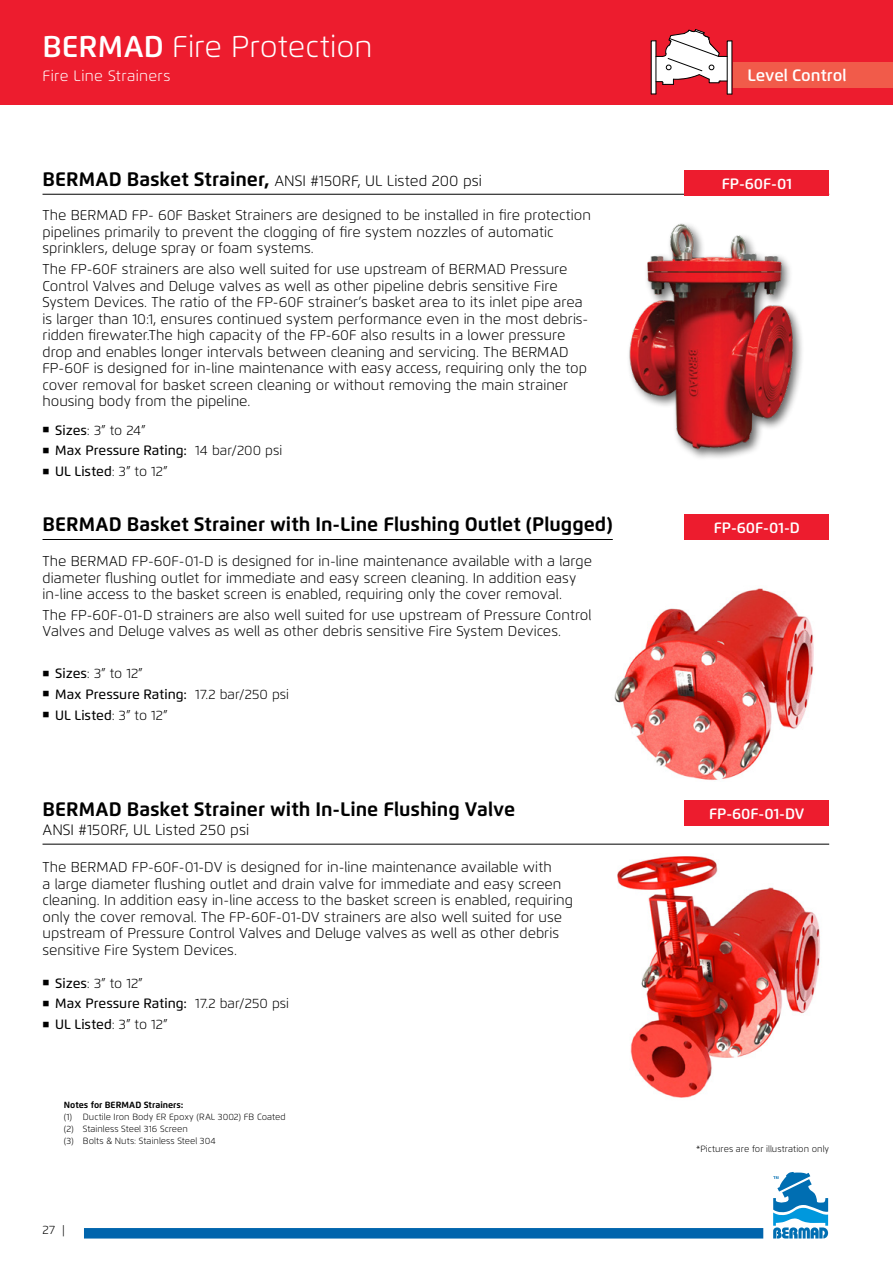
<style>
.page{position:relative;width:893px;height:1263px;background:#fff}
.page>*{position:absolute;margin:0;border:0;box-sizing:border-box;transform-origin:0 0}
.t1{font:300 30px "Flexo";color:#fff}
.model_kot{font:700 19.5px "Flexo";color:#000}
._2_series{font:600 16.5px "Flexo";color:#fff}
.model_kot-2{font:300 15px "Flexo";color:#000}
.model_square{font:600 15px "Flexo";color:#fff}
.New_white_hed{font:300 15px "Flexo";letter-spacing:.02em;color:#fff}
.Paragraph_Style_1{font:300 14.25px/16.5px "Flexo";color:#000}
.t2{font:500 13.5px "Flexo";color:#000}
.t3{font:300 13.5px "Flexo";letter-spacing:-.01em;color:#000}
.t4{font:300 12px "Flexo";color:#000}
.note{font:300 9px "Flexo";color:#000}
.note_kot{font:700 9px "Flexo";color:#000}
.s1{font-weight:600}
.s2{font-weight:700;font-size:19.5px}
.s3{font-weight:500}
.s4{font-weight:300}
</style>
<div class="page">
<img style="left:629px;top:223px;width:173px;height:235px">
<div style="left:0;top:0;width:893px;height:105px;background:#ed1c2e"></div>
<svg style="left:773px;top:1172px;width:55px;height:66px"></svg>
<div style="left:84px;top:1228px;width:679px;height:10px;background:#0165ad"></div>
<hr style="left:43px;top:194px;width:786px;height:1px;background:#000">
<div style="left:685px;top:170px;width:144px;height:26px;background:#ed1c2e"></div>
<div style="left:734px;top:62px;width:159px;height:25px;background:#f15b4a"></div>
<svg style="left:650px;top:29px;width:83px;height:66px"></svg>
<hr style="left:43px;top:539px;width:570px;height:1px;background:#000">
<div style="left:685px;top:514px;width:144px;height:26px;background:#ed1c2e"></div>
<img style="left:614px;top:588px;width:200px;height:192px">
<hr style="left:43px;top:844px;width:786px;height:1px;background:#000">
<div style="left:685px;top:800px;width:144px;height:26px;background:#ed1c2e"></div>
<img style="left:617px;top:856px;width:203px;height:242px">
<h1 class="t1" style="left:43px;top:29px;width:332px"><span class="s1">BERMAD</span> Fire Protection</h1>
<p class="New_white_hed" style="left:43px;top:67px;width:129px">Fire Line Strainers</p>
<p class="_2_series" style="left:747px;top:65px;width:101px">Level Control</p>
<p class="model_kot-2" style="left:43px;top:171px;width:441px"><span class="s2">BERMAD Basket Strainer,</span> ANSI #150RF, UL Listed 200 psi</p>
<p class="model_square" style="left:722px;top:174px;width:72px">FP-60F-01</p>
<p class="Paragraph_Style_1" style="left:43px;top:207px;width:550px">The BERMAD FP- 60F Basket Strainers are designed to be installed in fire protection pipelines primarily to prevent the clogging of fire system nozzles of automatic sprinklers, deluge spray or foam systems.</p>
<p class="Paragraph_Style_1" style="left:43px;top:261px;width:547px">The FP-60F strainers are also well suited for use upstream of BERMAD Pressure Control Valves and Deluge valves as well as other pipeline debris sensitive Fire System Devices. The ratio of the FP-60F strainer’s basket area to its inlet pipe area is larger than 10:1, ensures continued system performance even in the most debris&shy;ridden firewater.The high capacity of the FP-60F also results in a lower pressure drop and enables longer intervals between cleaning and servicing. The BERMAD FP-60F is designed for in-line maintenance with easy access, requiring only the top cover removal for basket screen cleaning or without removing the main strainer housing body from the pipeline.</p>
<p class="t3" style="left:55px;top:422px;width:92px"><span class="s3">Sizes</span>: 3” to 24”</p>
<p class="t2" style="left:55px;top:442px;width:228px">Max Pressure Rating: <span class="s4">14 bar/200 psi</span></p>
<p class="t2" style="left:55px;top:463px;width:114px">UL Listed<span class="s4">: 3” to 12”</span></p>
<p class="model_kot" style="left:43px;top:512px;width:572px">BERMAD Basket Strainer with In-Line Flushing Outlet (Plugged)</p>
<p class="model_square" style="left:714px;top:519px;width:87px">FP-60F-01-D</p>
<p class="Paragraph_Style_1" style="left:43px;top:553px;width:551px">The BERMAD FP-60F-01-D is designed for in-line maintenance available with a large diameter flushing outlet for immediate and easy screen cleaning. In addition easy in-line access to the basket screen is enabled, requiring only the cover removal.</p>
<p class="Paragraph_Style_1" style="left:43px;top:607px;width:551px">The FP-60F-01-D strainers are also well suited for use upstream of Pressure Control<br>Valves and Deluge valves as well as other debris sensitive Fire System Devices.</p>
<p class="t3" style="left:55px;top:665px;width:89px"><span class="s3">Sizes</span>: 3” to 12”</p>
<p class="t2" style="left:55px;top:686px;width:235px">Max Pressure Rating: <span class="s4">17.2 bar/250 psi</span></p>
<p class="t2" style="left:55px;top:707px;width:114px">UL Listed<span class="s4">: 3” to 12”</span></p>
<p class="model_kot" style="left:43px;top:797px;width:474px">BERMAD Basket Strainer with In-Line Flushing Valve</p>
<p class="model_kot-2" style="left:43px;top:821px;width:208px">ANSI #150RF, UL Listed 250 psi</p>
<p class="Paragraph_Style_1" style="left:43px;top:859px;width:532px">The BERMAD FP-60F-01-DV is designed for in-line maintenance available with<br>a large diameter flushing outlet and drain valve for immediate and easy screen cleaning. In addition easy in-line access to the basket screen is enabled, requiring only the cover removal. The FP-60F-01-DV strainers are also well suited for use upstream of Pressure Control Valves and Deluge valves as well as other debris sensitive Fire System Devices.</p>
<p class="t3" style="left:55px;top:975px;width:89px"><span class="s3">Sizes</span>: 3” to 12”</p>
<p class="t2" style="left:55px;top:995px;width:235px">Max Pressure Rating: <span class="s4">17.2 bar/250 psi</span></p>
<p class="t2" style="left:55px;top:1016px;width:114px">UL Listed<span class="s4">: 3” to 12”</span></p>
<p class="note_kot" style="left:64px;top:1099px;width:121px">Notes for BERMAD Strainers:</p>
<p class="note" style="left:64px;top:1111px;width:223px">(1) Ductile Iron Body ER Epoxy (RAL 3002) FB Coated</p>
<p class="note" style="left:64px;top:1123px;width:126px">(2) Stainless Steel 316 Screen</p>
<p class="note" style="left:64px;top:1135px;width:154px">(3) Bolts &amp; Nuts: Stainless Steel 304</p>
<p class="t4" style="left:43px;top:1223px;width:24px">27 |</p>
<p class="model_square" style="left:709px;top:805px;width:97px">FP-60F-01-DV</p>
<p class="note" style="left:696px;top:1144px;width:135px">*Pictures are for illustration only</p>
</div>
